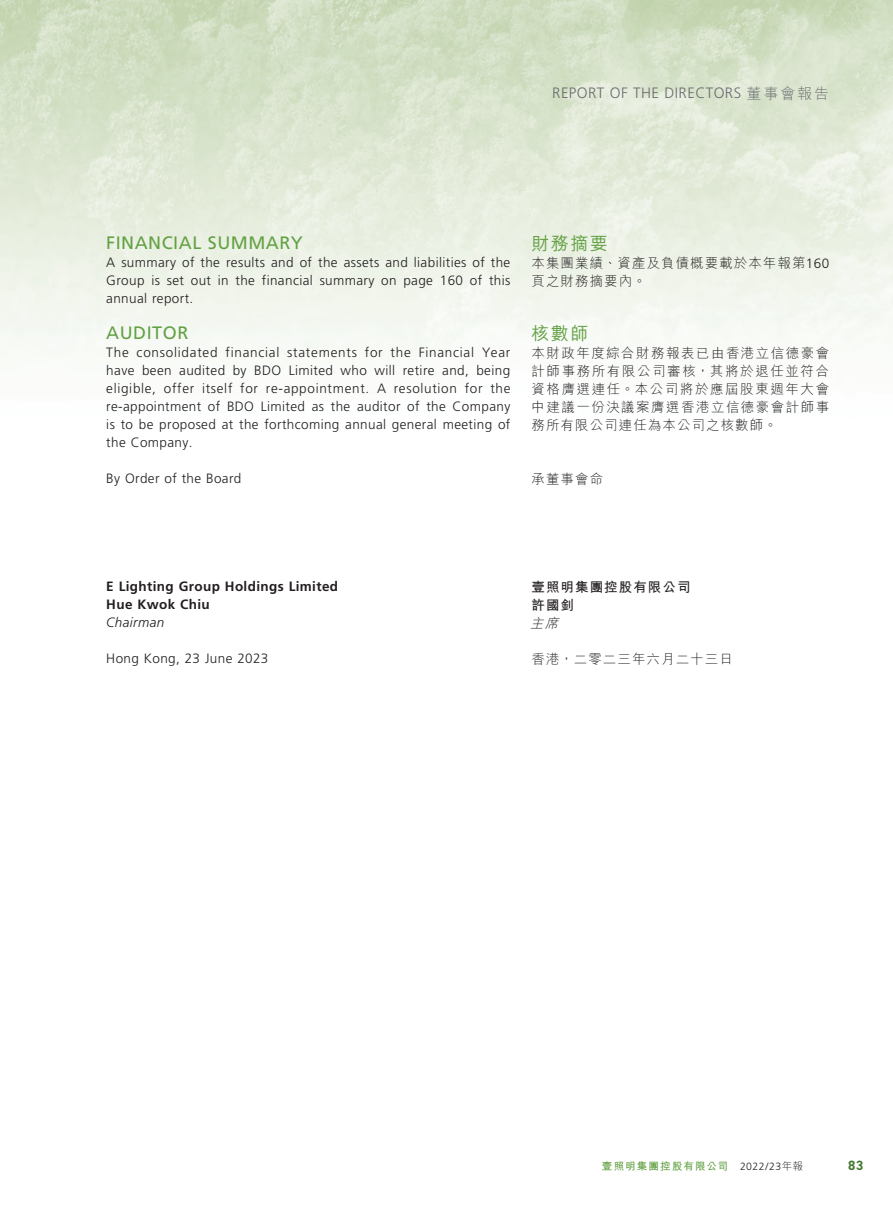
<style>
.page{position:relative;width:893px;height:1212px;background:#fff}
.page>*{position:absolute;margin:0;border:0;box-sizing:border-box;transform-origin:0 0}
.t1{font:18px "Frutiger LT Std";letter-spacing:.03em;color:#63a144}
.t2{font:500 18px "M Hei HK";letter-spacing:.08em;color:#63a144}
.t3{font:300 15px "Frutiger LT Std";letter-spacing:.03em;color:#6c6d70}
.t4{font:300 13.5px/18px "Frutiger LT Std";letter-spacing:.03em;color:#231f20;text-align:justify}
.t5{font:300 13.5px/18px "M Hei HK";letter-spacing:.08em;color:#231f20}
.t6{font:700 13.5px/18px "Frutiger LT Std";letter-spacing:.03em;color:#231f20}
.t7{font:700 13.5px/18px "M Hei HK";letter-spacing:.08em;color:#231f20}
.t8{font:italic 300 13.5px "Frutiger LT Std";letter-spacing:.03em;color:#231f20}
.t9{font:700 13.5px "DIN2014";color:#457930}
.t10{font:italic 300 13.5px "M Hei HK";color:#231f20}
.t11{font:700 10.5px "M Hei HK";letter-spacing:.105em;color:#63a144}
.s1{font-family:"M Hei HK"}
.s2{font-family:"Frutiger LT Std"}
.s3{font-family:"Frutiger LT Std";font-weight:300;color:#231f20}
.s4{font-weight:300;color:#231f20}
</style>
<div class="page">
<img style="left:0;top:0;width:893px;height:351px">
<p class="t3" style="left:552px;top:85px;width:278px">REPORT OF THE DIRECTORS <span class="s1">董事會報告</span></p>
<h1 class="t1" style="left:106px;top:232px;width:198px">FINANCIAL SUMMARY</h1>
<p class="t4" style="left:106px;top:253px;width:406px">A summary of the results and of the assets and liabilities of the Group is set out in the financial summary on page 160 of this annual report.</p>
<h1 class="t1" style="left:106px;top:322px;width:84px">AUDITOR</h1>
<p class="t4" style="left:106px;top:343px;width:406px">The consolidated financial statements for the Financial Year have been audited by BDO Limited who will retire and, being eligible, offer itself for re-appointment. A resolution for the re-appointment of BDO Limited as the auditor of the Company is to be proposed at the forthcoming annual general meeting of the Company.</p>
<p class="t4" style="left:106px;top:469px;width:137px">By Order of the Board</p>
<h1 class="t2" style="left:531px;top:230px;width:78px">財務摘要</h1>
<p class="t5" style="left:531px;top:254px;width:299px">本集團業績、資產及負債概要載於本年報第<span class="s2">160</span>頁之財務摘要內。</p>
<h1 class="t2" style="left:531px;top:320px;width:58px">核數師</h1>
<p class="t5" style="left:531px;top:344px;width:299px;text-align:justify">本財政年度綜合財務報表已由香港立信德豪會計師事務所有限公司審核，其將於退任並符合資格膺選連任。本公司將於應屆股東週年大會中建議一份決議案膺選香港立信德豪會計師事務所有限公司連任為本公司之核數師。</p>
<p class="t5" style="left:531px;top:470px;width:73px">承董事會命</p>
<p class="t6" style="left:106px;top:577px;width:233px">E Lighting Group Holdings Limited<br>Hue Kwok Chiu</p>
<p class="t8" style="left:106px;top:614px;width:60px">Chairman</p>
<p class="t4" style="left:106px;top:649px;width:164px">Hong Kong, 23 June 2023</p>
<p class="t7" style="left:531px;top:577px;width:161px">壹照明集團控股有限公司許國釗</p>
<p class="t10" style="left:530px;top:616px;width:33px">主席</p>
<p class="t5" style="left:531px;top:650px;width:203px">香港，二零二三年六月二十三日</p>
<p class="t11" style="left:602px;top:1158px;width:203px">壹照明集團控股有限公司 <span class="s3">2022/23</span><span class="s4">年報</span></p>
<p class="t9" style="left:848px;top:1156px;width:17px">83</p>
</div>
